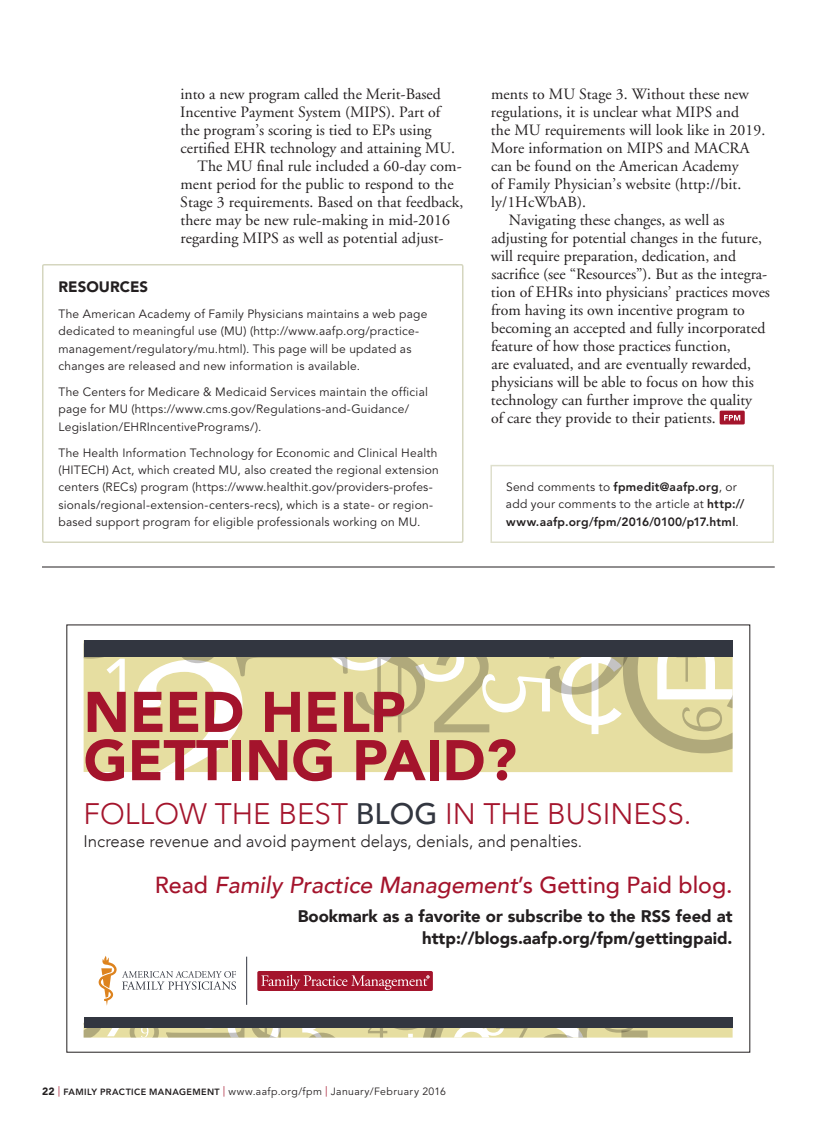
<style>
.page{position:relative;width:837px;height:1134px;background:#fff}
.page>*{position:absolute;margin:0;border:0;box-sizing:border-box;transform-origin:0 0}
.t1{font:900 56.7px/48.3px "Avenir";color:#a4142c}
.t2{font:300 29.55px "Avenir";color:#a4142c}
.t3{font:italic 500 23.25px "Avenir";color:#a4142c}
.t4{font:900 16.8px/21.9px "Avenir";color:#231f20;text-align:right}
.t5{font:300 16.8px "Avenir";color:#231f20}
.body{font:15.75px/18px "Adobe Garamond";color:#231f20}
.sidebar_head{font:900 15px "Avenir LT Std";letter-spacing:.005em;color:#231f20}
.sidebar_body{font:12px/17.2px "Avenir LT Std";letter-spacing:.02em;color:#231f20}
.sidebar_body-2{font:800 12px/17.2px "Avenir LT Std";letter-spacing:.02em;color:#231f20}
.t6{font:10.5px "Avenir LT Std";letter-spacing:.035em;color:#231f20}
.s1{font-weight:400}
.s2{font-weight:500;color:#323640}
.s3{font-style:normal}
.s4{font-weight:900}
.s5{font-family:"Adobe Garamond";color:#a4142c}
.s6{font-weight:800;font-size:9px}
</style>
<div class="page">
<div style="left:720px;top:411px;width:25px;height:13px;background:#a4142c;border-radius:2px"></div>
<svg style="left:724px;top:415px;width:16px;height:6px"></svg>
<div style="left:42px;top:264px;width:422px;height:279px;border:2px solid #d5d6bf;border-radius:2px"></div>
<div style="left:490px;top:465px;width:284px;height:78px;border:2px solid #dedfcc"></div>
<hr style="left:42px;top:567px;width:733px;height:1px;background:#231f20">
<svg style="left:84px;top:657px;width:649px;height:115px;background:#e3dca8"></svg>
<div style="left:84px;top:1023px;width:649px;height:15px;background:#e6dea1"></div>
<svg style="left:368px;top:1028px;width:280px;height:10px"></svg>
<svg style="left:166px;top:1028px;width:174px;height:10px"></svg>
<svg style="left:84px;top:1028px;width:75px;height:10px"></svg>
<div style="left:84px;top:640px;width:649px;height:17px;background:#323640"></div>
<div style="left:84px;top:1017px;width:649px;height:11px;background:#323640"></div>
<hr style="left:246px;top:957px;width:1px;height:48px;background:#323640">
<svg style="left:99px;top:956px;width:137px;height:50px"></svg>
<div style="left:257px;top:971px;width:176px;height:20px;background:#a4142c;border-radius:2px"></div>
<svg style="left:261px;top:975px;width:168px;height:15px"></svg>
<p class="body" style="left:180px;top:85px;width:276px">into a new program called the Merit-Based Incentive Payment System (MIPS). Part of the program’s scoring is tied to EPs using certified EHR technology and attaining MU.</p>
<p class="body" style="left:180px;top:157px;width:285px;text-indent:17px">The MU final rule included a 60-day com&shy;ment period for the public to respond to the Stage 3 requirements. Based on that feedback, there may be new rule-making in mid-2016 regarding MIPS as well as potential adjust-</p>
<p class="sidebar_head" style="left:58px;top:278px;width:91px">RESOURCES</p>
<p class="sidebar_body" style="left:58px;top:306px;width:370px">The American Academy of Family Physicians maintains a web page dedicated to meaningful use (MU) (http://www.aafp.org/practice&shy;management/regulatory/mu.html). This page will be updated as changes are released and new information is available.</p>
<p class="sidebar_body" style="left:58px;top:384px;width:371px">The Centers for Medicare &amp; Medicaid Services maintain the official page for MU (https://www.cms.gov/Regulations-and-Guidance/<br>Legislation/EHRIncentivePrograms/).</p>
<p class="sidebar_body" style="left:58px;top:444px;width:382px">The Health Information Technology for Economic and Clinical Health (HITECH) Act, which created MU, also created the regional extension centers (RECs) program (https://www.healthit.gov/providers-profes&shy;sionals/regional-extension-centers-recs), which is a state- or region&shy;based support program for eligible professionals working on MU.</p>
<p class="body" style="left:491px;top:85px;width:276px">ments to MU Stage 3. Without these new regulations, it is unclear what MIPS and<br>the MU requirements will look like in 2019.<br>More information on MIPS and MACRA can be found on the American Academy<br>of Family Physician’s website (http://bit. ly/1HcWbAB).</p>
<p class="body" style="left:491px;top:211px;width:281px;text-indent:18px">Navigating these changes, as well as adjusting for potential changes in the future, will require preparation, dedication, and sacrifice (see “Resources”). But as the integra&shy;tion of EHRs into physicians’ practices moves from having its own incentive program to becoming an accepted and fully incorporated feature of how those practices function,<br>are evaluated, and are eventually rewarded, physicians will be able to focus on how this technology can further improve the quality<br>of care they provide to their patients.</p>
<p class="sidebar_body-2" style="left:506px;top:478px;width:240px"><span class="s1">Send comments to</span> fpmedit@aafp.org<span class="s1">, or add your comments to the article at</span> http:// www.aafp.org/fpm/2016/0100/p17.html<span class="s1">.</span></p>
<p class="t1" style="left:84px;top:687px;width:435px">NEED HELP<br>GETTING PAID?</p>
<p class="t2" style="left:84px;top:797px;width:610px">FOLLOW THE BEST <span class="s2">BLOG</span> IN THE BUSINESS.</p>
<p class="t5" style="left:84px;top:832px;width:500px">Increase revenue and avoid payment delays, denials, and penalties.</p>
<p class="t3" style="left:155px;top:871px;width:579px"><span class="s3">Read</span> Family Practice Management<span class="s3">’s Getting Paid blog.</span></p>
<p class="t4" style="left:298px;top:904px;width:436px">Bookmark as a favorite or subscribe to the RSS feed at http://blogs.aafp.org/fpm/gettingpaid.</p>
<p class="t6" style="left:42px;top:1086px;width:405px"><span class="s4">22</span> <span class="s5">|</span> <span class="s6">FAMILY PRACTICE MANAGEMENT</span> <span class="s5">|</span> www.aafp.org/fpm <span class="s5">|</span> January/February 2016</p>
</div>
